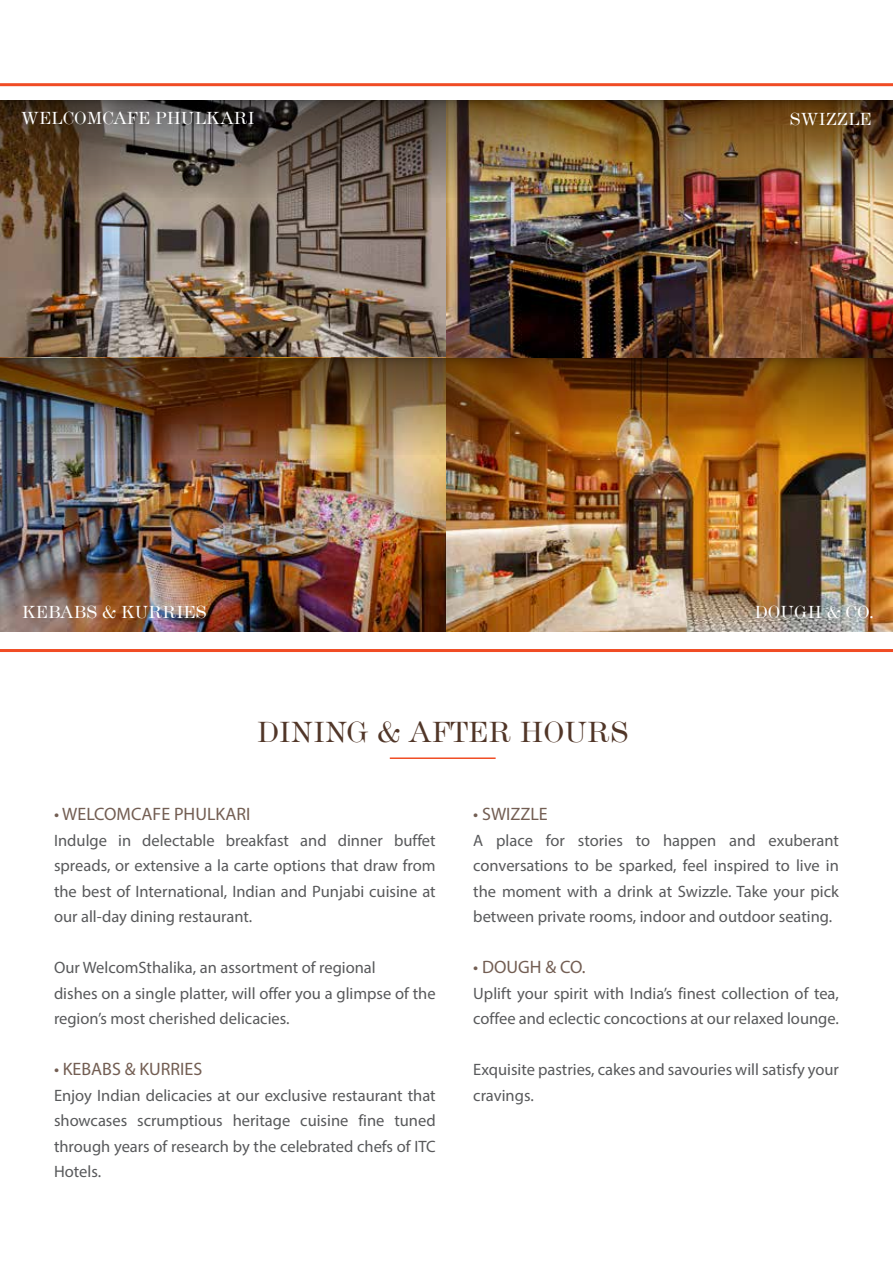
<style>
.page{position:relative;width:893px;height:1263px;background:#fff}
.page>*{position:absolute;margin:0;border:0;box-sizing:border-box;transform-origin:0 0}
.t1{font:300 30px "ITC Modern No.216 W01";color:#513628}
.t2{font:18px "Myriad Pro";color:#735e53}
.t3{font:300 18px "ITC Modern No.216 W01";color:#fff}
.t4{font:16.5px/25.5px "Myriad Pro";color:#58595b;text-align:justify}
</style>
<div class="page">
<img style="left:0;top:100px;width:446px;height:531px">
<img style="left:446px;top:101px;width:447px;height:257px">
<img style="left:446px;top:358px;width:447px;height:273px">
<img style="left:1px;top:358px;width:891px;height:96px">
<img style="left:1px;top:101px;width:891px;height:96px">
<hr style="left:0;top:83px;width:893px;height:3px;background:#f04c24">
<hr style="left:0;top:649px;width:893px;height:3px;background:#f04c24">
<hr style="left:390px;top:757px;width:106px;height:2px;background:#f04c24">
<p class="t3" style="left:21px;top:107px;width:235px">WELCOMCAFE PHULKARI</p>
<p class="t3" style="left:790px;top:109px;width:83px">SWIZZLE</p>
<p class="t3" style="left:22px;top:602px;width:186px">KEBABS &amp; KURRIES</p>
<p class="t3" style="left:754px;top:602px;width:121px">DOUGH &amp; CO.</p>
<h1 class="t1" style="left:257px;top:715px;width:373px">DINING &amp; AFTER HOURS</h1>
<p class="t2" style="left:54px;top:803px;width:198px">• WELCOMCAFE PHULKARI</p>
<p class="t4" style="left:54px;top:827px;width:383px">Indulge in delectable breakfast and dinner buffet spreads, or extensive a la carte options that draw from the best of International, Indian and Punjabi cuisine at our all-day dining restaurant.</p>
<p class="t4" style="left:54px;top:954px;width:383px;text-align:left">Our WelcomSthalika, an assortment of regional<br>dishes on a single platter, will offer you a glimpse of the region’s most cherished delicacies.</p>
<p class="t2" style="left:54px;top:1058px;width:150px">• KEBABS &amp; KURRIES</p>
<p class="t4" style="left:54px;top:1082px;width:383px">Enjoy Indian delicacies at our exclusive restaurant that showcases scrumptious heritage cuisine fine tuned through years of research by the celebrated chefs of ITC Hotels.</p>
<p class="t2" style="left:473px;top:803px;width:76px">• SWIZZLE</p>
<p class="t4" style="left:473px;top:827px;width:367px">A place for stories to happen and exuberant conversations to be sparked, feel inspired to live in the moment with a drink at Swizzle. Take your pick between private rooms, indoor and outdoor seating.</p>
<p class="t2" style="left:473px;top:956px;width:114px">• DOUGH &amp; CO.</p>
<p class="t4" style="left:473px;top:980px;width:367px">Uplift your spirit with India’s finest collection of tea, coffee and eclectic concoctions at our relaxed lounge.</p>
<p class="t4" style="left:473px;top:1056px;width:367px">Exquisite pastries, cakes and savouries will satisfy your cravings.</p>
</div>
